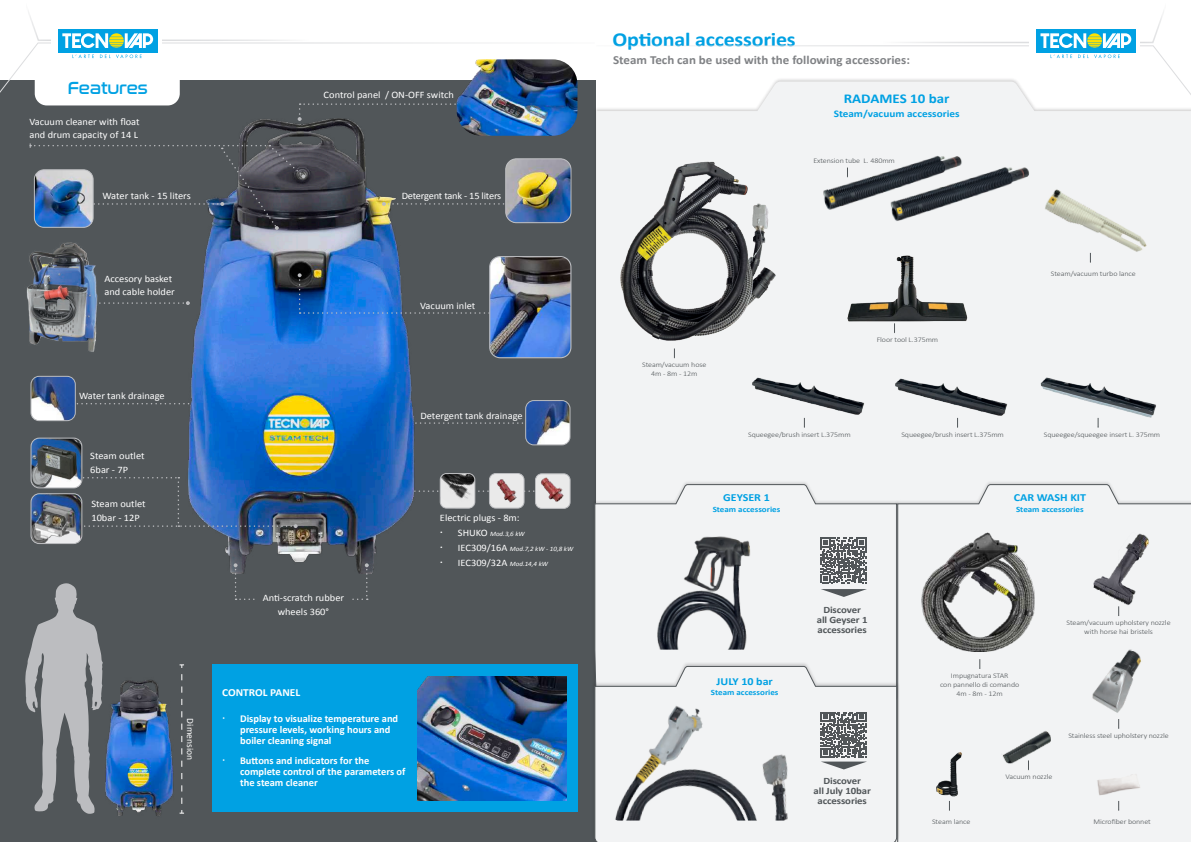
<style>
.page{position:relative;width:1191px;height:842px;background:#fff}
.page>*{position:absolute;margin:0;border:0;box-sizing:border-box;transform-origin:0 0}
.t1{font:700 19.8px "Calibri";letter-spacing:-.01em;color:#00a1e3;scale:1.11 1}
.t2{font:18px "Nasalization Rg";letter-spacing:-.04em;color:#00a1e3}
.t3{font:700 13.5px "Calibri";color:#00a1e3;scale:1.11 1}
.t4{font:700 12.4px "Calibri";color:#808285;scale:1.05 1}
.t5{font:700 10.8px "Calibri";color:#00a1e3;scale:1.11 1}
.t6{font:700 10.8px "Calibri";color:#fff;scale:1.05 1}
.t7{font:700 10.5px/11px "Calibri";color:#fff}
.t8{font:700 10.1px "Calibri";color:#00a1e3;scale:1.11 1}
.t9{font:9.9px/14px "Calibri";color:#fff;scale:1.05 1}
.t10{font:9.9px "Calibri";letter-spacing:-.02em;color:#fff;scale:1.05 1}
.t11{font:700 9.7px/9.8px "Calibri";letter-spacing:-.01em;color:#515659;text-align:center;scale:1.11 1}
.t12{font:9.5px "Calibri";color:#fff}
.t13{font:700 8.1px "Calibri";color:#00a1e3;scale:1.11 1}
.t14{font:300 7.2px/9px "Calibri";letter-spacing:-.01em;color:#515659;text-align:center;scale:1.11 1}
.t15{font:italic 6.7px "Calibri";color:#fff;scale:1.05 1}
.s1{font-style:normal;font-size:9.9px}
.s2{font-style:italic;font-size:6.7px}
</style>
<div class="page">
<div style="left:0;top:81px;width:595px;height:761px;background:#515659"></div>
<svg style="left:457px;top:422px;width:66px;height:2px"></svg>
<svg style="left:475px;top:489px;width:60px;height:4px"></svg>
<svg style="left:76px;top:403px;width:58px;height:2px"></svg>
<img style="left:137px;top:121px;width:317px;height:453px">
<svg style="left:103px;top:301px;width:87px;height:4px"></svg>
<svg style="left:382px;top:202px;width:123px;height:4px"></svg>
<svg style="left:298px;top:273px;width:191px;height:42px"></svg>
<svg style="left:179px;top:664px;width:5px;height:4px"></svg>
<img style="left:105px;top:674px;width:79px;height:142px">
<svg style="left:25px;top:583px;width:78px;height:231px"></svg>
<img style="left:507px;top:160px;width:64px;height:63px">
<div style="left:505px;top:158px;width:66px;height:65px;border:1px solid #bcbdc0;border-radius:11px"></div>
<div style="left:212px;top:664px;width:366px;height:147px;background:#00a1e3"></div>
<img style="left:417px;top:676px;width:150px;height:125px">
<img style="left:491px;top:257px;width:80px;height:101px">
<div style="left:489px;top:256px;width:82px;height:102px;border:1px solid #bcbdc0;border-radius:11px"></div>
<img style="left:440px;top:473px;width:35px;height:35px">
<div style="left:440px;top:473px;width:35px;height:35px;border:1px solid #bcbdc0;border-radius:6px"></div>
<img style="left:527px;top:402px;width:43px;height:43px">
<div style="left:525px;top:400px;width:45px;height:45px;border:1px solid #bcbdc0;border-radius:8px"></div>
<img style="left:31px;top:376px;width:43px;height:45px">
<div style="left:31px;top:376px;width:45px;height:45px;border:1px solid #bcbdc0;border-radius:8px"></div>
<img style="left:31px;top:494px;width:51px;height:49px">
<div style="left:31px;top:493px;width:51px;height:51px;border:1px solid #bcbdc0;border-radius:8px"></div>
<svg style="left:234px;top:563px;width:38px;height:37px"></svg>
<svg style="left:330px;top:563px;width:39px;height:37px"></svg>
<div style="left:257px;top:593px;width:92px;height:29px;background:#515659"></div>
<img style="left:459px;top:121px;width:116px;height:15px">
<img style="left:26px;top:242px;width:75px;height:110px">
<img style="left:77px;top:476px;width:220px;height:52px">
<img style="left:537px;top:475px;width:33px;height:32px">
<div style="left:535px;top:473px;width:35px;height:36px;border:1px solid #bcbdc0;border-radius:6px"></div>
<img style="left:489px;top:473px;width:35px;height:35px">
<div style="left:489px;top:473px;width:35px;height:35px;border:1px solid #bcbdc0;border-radius:6px"></div>
<img style="left:31px;top:438px;width:51px;height:50px">
<div style="left:31px;top:438px;width:51px;height:50px;border:1px solid #bcbdc0;border-radius:8px"></div>
<img style="left:30px;top:143px;width:275px;height:87px">
<div style="left:596px;top:121px;width:595px;height:359px;background:#f2f3f4"></div>
<img style="left:809px;top:156px;width:167px;height:63px">
<img style="left:879px;top:167px;width:166px;height:63px">
<img style="left:1037px;top:369px;width:120px;height:58px">
<img style="left:748px;top:374px;width:119px;height:47px">
<img style="left:891px;top:376px;width:119px;height:47px">
<div style="left:595px;top:484px;width:299px;height:178px;background:#f2f3f4"></div>
<div style="left:897px;top:484px;width:294px;height:358px;background:#f2f3f4"></div>
<div style="left:591px;top:662px;width:309px;height:180px;background:#231f20;opacity:.2"></div>
<div style="left:594px;top:666px;width:303px;height:176px;background:#f2f3f4"></div>
<svg style="left:820px;top:538px;width:46px;height:45px"></svg>
<svg style="left:820px;top:712px;width:47px;height:57px"></svg>
<svg style="left:820px;top:589px;width:47px;height:8px"></svg>
<img style="left:643px;top:525px;width:112px;height:125px">
<img style="left:611px;top:696px;width:194px;height:124px">
<img style="left:613px;top:156px;width:167px;height:192px">
<img style="left:1038px;top:185px;width:118px;height:77px">
<img style="left:848px;top:255px;width:119px;height:68px">
<img style="left:916px;top:533px;width:123px;height:118px">
<img style="left:1093px;top:529px;width:58px;height:79px">
<img style="left:934px;top:750px;width:29px;height:48px">
<img style="left:998px;top:729px;width:52px;height:38px">
<img style="left:1094px;top:772px;width:48px;height:26px">
<img style="left:1086px;top:648px;width:62px;height:69px">
<svg style="left:0;top:11px;width:1191px;height:110px"></svg>
<h2 class="t2" style="left:67px;top:71px;width:82px">Features</h2>
<h3 class="t9" style="left:29px;top:115px;width:106px;line-height:13px">Vacuum cleaner with float and drum capacity of 14 L</h3>
<h3 class="t9" style="left:102px;top:188px;width:86px">Water tank - 15 liters</h3>
<h3 class="t9" style="left:104px;top:272px;width:69px;line-height:13px">Accesory basket and cable holder</h3>
<h3 class="t9" style="left:324px;top:88px;width:126px">Control panel / ON-OFF switch</h3>
<h3 class="t10" style="left:402px;top:189px;width:96px">Detergent tank - 15 liters</h3>
<h3 class="t9" style="left:420px;top:299px;width:54px">Vacuum inlet</h3>
<h3 class="t9" style="left:79px;top:389px;width:83px">Water tank drainage</h3>
<h3 class="t9" style="left:90px;top:448px;width:53px">Steam outlet<br>6bar - 7P</h3>
<h3 class="t9" style="left:91px;top:497px;width:53px">Steam outlet<br>10bar - 12P</h3>
<h3 class="t9" style="left:263px;top:590px;width:79px;text-align:center">Anti-scratch rubber wheels 360°</h3>
<h3 class="t9" style="left:420px;top:408px;width:99px">Detergent tank drainage</h3>
<h3 class="t9" style="left:440px;top:511px;width:77px">Electric plugs - 8m:</h3>
<p class="t15" style="left:458px;top:529px;width:65px"><span class="s1">SHUKO</span> Mod.3,6 kW</p>
<p class="t15" style="left:458px;top:544px;width:111px"><span class="s1">IEC309/16A</span> Mod.7,2 kW - 10,8 kW</p>
<h3 class="t9" style="left:458px;top:556px;width:87px">IEC309/32A <span class="s2">Mod.14,4 kW</span></h3>
<h3 class="t12" style="left:196px;top:718px;width:43px;rotate:90deg">Dimension</h3>
<h3 class="t6" style="left:222px;top:685px;width:76px">CONTROL PANEL</h3>
<h3 class="t7" style="left:240px;top:713px;width:160px">Display to visualize temperature and pressure levels, working hours and boiler cleaning signal</h3>
<h3 class="t7" style="left:240px;top:755px;width:167px">Buttons and indicators for the complete control of the parameters of the steam cleaner</h3>
<h1 class="t1" style="left:612px;top:26px;width:167px">Optional accessories</h1>
<h3 class="t4" style="left:613px;top:52px;width:284px">Steam Tech can be used with the following accessories:</h3>
<h3 class="t3" style="left:843px;top:90px;width:97px">RADAMES 10 bar</h3>
<h3 class="t8" style="left:833px;top:107px;width:115px">Steam/vacuum accessories</h3>
<p class="t14" style="left:813px;top:156px;width:75px">Extension tube L. 480mm</p>
<p class="t14" style="left:642px;top:360px;width:59px">Steam/vacuum hose<br>4m - 8m - 12m</p>
<p class="t14" style="left:876px;top:335px;width:57px">Floor tool L.375mm</p>
<p class="t14" style="left:1050px;top:268px;width:78px">Steam/vacuum turbo lance</p>
<p class="t14" style="left:748px;top:430px;width:94px">Squeegee/brush insert L.375mm</p>
<p class="t14" style="left:901px;top:430px;width:94px">Squeegee/brush insert L.375mm</p>
<p class="t14" style="left:1043px;top:430px;width:106px">Squeegee/squeegee insert L. 375mm</p>
<h3 class="t5" style="left:723px;top:491px;width:44px">GEYSER 1</h3>
<p class="t13" style="left:712px;top:504px;width:62px">Steam accessories</p>
<h3 class="t5" style="left:716px;top:674px;width:52px">JULY 10 bar</h3>
<p class="t13" style="left:711px;top:687px;width:62px">Steam accessories</p>
<h3 class="t11" style="left:816px;top:605px;width:47px">Discover<br>all Geyser 1 accessories</h3>
<h3 class="t11" style="left:813px;top:776px;width:53px">Discover<br>all July 10bar accessories</h3>
<h3 class="t5" style="left:1013px;top:491px;width:67px">CAR WASH KIT</h3>
<p class="t13" style="left:1016px;top:504px;width:62px">Steam accessories</p>
<p class="t14" style="left:1066px;top:618px;width:95px">Steam/vacuum upholstery nozzle with horse hai bristels</p>
<p class="t14" style="left:940px;top:671px;width:73px">Impugnatura STAR<br>con pannello di comando<br>4m - 8m - 12m</p>
<p class="t14" style="left:1005px;top:772px;width:44px">Vacuum nozzle</p>
<p class="t14" style="left:1068px;top:731px;width:92px">Stainless steel upholstery nozzle</p>
<p class="t14" style="left:932px;top:816px;width:36px">Steam lance</p>
<p class="t14" style="left:1093px;top:816px;width:53px">Microfiber bonnet</p>
</div>
